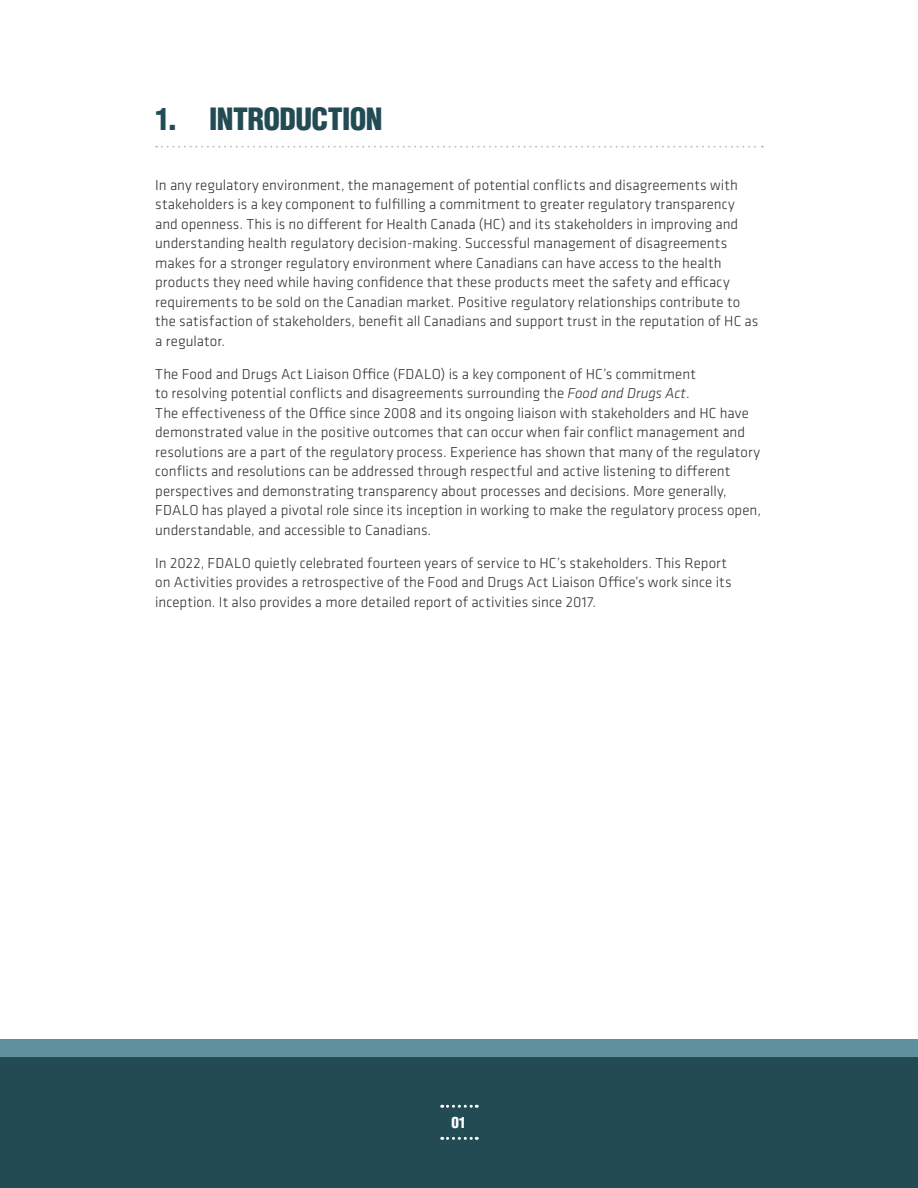
<style>
.page{position:relative;width:918px;height:1188px;background:#fff}
.page>*{position:absolute;margin:0;border:0;box-sizing:border-box;transform-origin:0 0}
.t1{font:900 condensed 30px "Helvetica LT Std";letter-spacing:-.02em;color:#224b53}
.Body{font:300 15px/19.5px "Klavika Basic";letter-spacing:.005em;color:#312f30}
.t2{font:900 condensed 15px "Helvetica LT Std";color:#fff}
.s1{font-style:italic}
</style>
<div class="page">
<div style="left:0;top:1040px;width:918px;height:148px;background:#224b53"></div>
<div style="left:0;top:1040px;width:918px;height:17px;background:#5f909e"></div>
<svg style="left:442px;top:1105px;width:35px;height:3px"></svg>
<svg style="left:442px;top:1137px;width:35px;height:3px"></svg>
<svg style="left:156px;top:146px;width:607px;height:2px"></svg>
<p class="t1" style="left:155px;top:100px;width:229px">1. INTRODUCTION</p>
<p class="Body" style="left:155px;top:175px;width:605px">In any regulatory environment, the management of potential conflicts and disagreements with stakeholders is a key component to fulfilling a commitment to greater regulatory transparency and openness. This is no different for Health Canada (HC) and its stakeholders in improving and understanding health regulatory decision-making. Successful management of disagreements makes for a stronger regulatory environment where Canadians can have access to the health products they need while having confidence that these products meet the safety and efficacy requirements to be sold on the Canadian market. Positive regulatory relationships contribute to the satisfaction of stakeholders, benefit all Canadians and support trust in the reputation of HC as a regulator.</p>
<p class="Body" style="left:155px;top:364px;width:607px">The Food and Drugs Act Liaison Office (FDALO) is a key component of HC’s commitment<br>to resolving potential conflicts and disagreements surrounding the <span class="s1">Food and Drugs Act</span>.<br>The effectiveness of the Office since 2008 and its ongoing liaison with stakeholders and HC have demonstrated value in the positive outcomes that can occur when fair conflict management and resolutions are a part of the regulatory process. Experience has shown that many of the regulatory conflicts and resolutions can be addressed through respectful and active listening to different perspectives and demonstrating transparency about processes and decisions. More generally, FDALO has played a pivotal role since its inception in working to make the regulatory process open, understandable, and accessible to Canadians.</p>
<p class="Body" style="left:155px;top:553px;width:578px">In 2022, FDALO quietly celebrated fourteen years of service to HC’s stakeholders. This Report on Activities provides a retrospective of the Food and Drugs Act Liaison Office’s work since its inception. It also provides a more detailed report of activities since 2017.</p>
<p class="t2" style="left:452px;top:1113px;width:16px">01</p>
</div>
